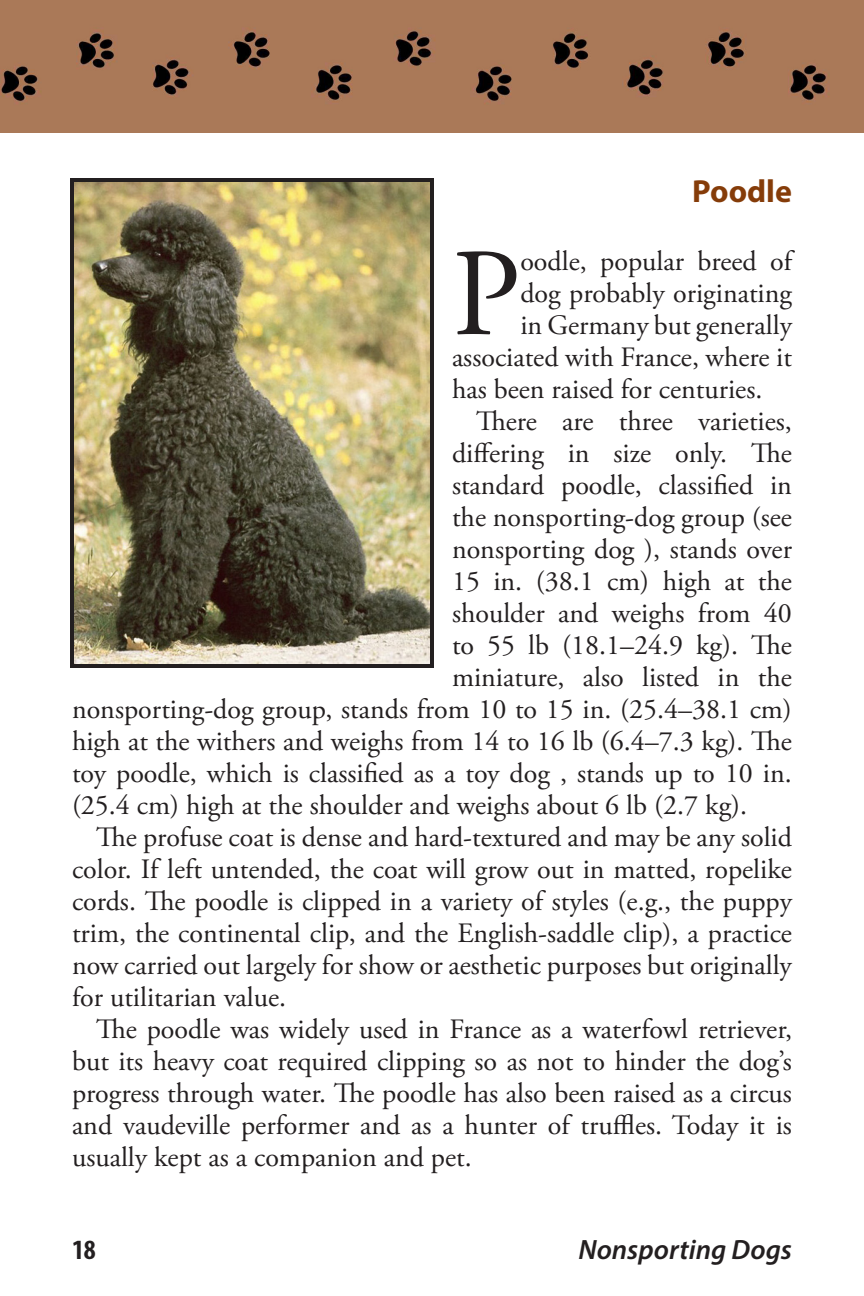
<style>
.page{position:relative;width:864px;height:1296px;background:#fff}
.page>*{position:absolute;margin:0;border:0;box-sizing:border-box;transform-origin:0 0}
.Body_CopyCap{font:124.6px "Adobe Garamond Pro";color:#231f20}
.Sub_Head{font:700 32px "Myriad Pro";color:#853c09}
.Body_Copy{font:28px/32px "Adobe Garamond Pro";color:#231f20;text-align:justify}
.Body_CopyCap-2{font:28px "Adobe Garamond Pro";color:#231f20}
.t1{font:italic 600 28px "Myriad Pro";color:#231f20}
.t2{font:700 condensed 28px "Myriad Pro";color:#231f20}
</style>
<div class="page">
<img style="left:0;top:0;width:864px;height:132px">
<img style="left:75px;top:183px;width:354px;height:480px">
<div style="left:70px;top:178px;width:364px;height:490px;border:4px solid #231f20"></div>
<p class="Sub_Head" style="left:692px;top:170px;width:101px">Poodle</p>
<p class="Body_CopyCap" style="left:452px;top:220px;width:70px">P</p>
<p class="Body_CopyCap-2" style="left:520px;top:244px;width:273px">oodle, popular breed of</p>
<p class="Body_CopyCap-2" style="left:520px;top:276px;width:273px">dog probably originating</p>
<p class="Body_CopyCap-2" style="left:520px;top:308px;width:273px">in Germany but generally</p>
<p class="Body_CopyCap-2" style="left:452px;top:340px;width:341px">associated with France, where it</p>
<p class="Body_CopyCap-2" style="left:452px;top:372px;width:312px">has been raised for centuries.</p>
<p class="Body_Copy" style="left:476px;top:406px;width:317px">There are three varieties,</p>
<p class="Body_Copy" style="left:452px;top:438px;width:342px">differing in size only. The</p>
<p class="Body_Copy" style="left:452px;top:470px;width:342px">standard poodle, classified in</p>
<p class="Body_Copy" style="left:452px;top:502px;width:342px">the nonsporting-dog group (see</p>
<p class="Body_Copy" style="left:452px;top:534px;width:341px">nonsporting dog ), stands over</p>
<p class="Body_Copy" style="left:452px;top:566px;width:342px">15 in. (38.1 cm) high at the</p>
<p class="Body_Copy" style="left:452px;top:598px;width:341px">shoulder and weighs from 40</p>
<p class="Body_Copy" style="left:452px;top:630px;width:342px">to 55 lb (18.1–24.9 kg). The</p>
<p class="Body_Copy" style="left:452px;top:662px;width:342px">miniature, also listed in the</p>
<p class="Body_Copy" style="left:72px;top:694px;width:721px">nonsporting-dog group, stands from 10 to 15 in. (25.4–38.1 cm)</p>
<p class="Body_Copy" style="left:72px;top:726px;width:721px">high at the withers and weighs from 14 to 16 lb (6.4–7.3 kg). The</p>
<p class="Body_Copy" style="left:72px;top:758px;width:721px">toy poodle, which is classified as a toy dog , stands up to 10 in.</p>
<p class="Body_Copy" style="left:72px;top:790px;width:677px">(25.4 cm) high at the shoulder and weighs about 6 lb (2.7 kg).</p>
<p class="Body_Copy" style="left:72px;top:822px;width:722px;text-indent:24px">The profuse coat is dense and hard-textured and may be any solid color. If left untended, the coat will grow out in matted, ropelike cords. The poodle is clipped in a variety of styles (e.g., the puppy trim, the continental clip, and the English-saddle clip), a practice now carried out largely for show or aesthetic purposes but originally for utilitarian value.</p>
<p class="Body_Copy" style="left:72px;top:1014px;width:722px;text-indent:24px">The poodle was widely used in France as a waterfowl retriever, but its heavy coat required clipping so as not to hinder the dog’s progress through water. The poodle has also been raised as a circus and vaudeville performer and as a hunter of truffles. Today it is usually kept as a companion and pet.</p>
<p class="t2" style="left:72px;top:1233px;width:25px">18</p>
<p class="t1" style="left:578px;top:1232px;width:215px">Nonsporting Dogs</p>
</div>
